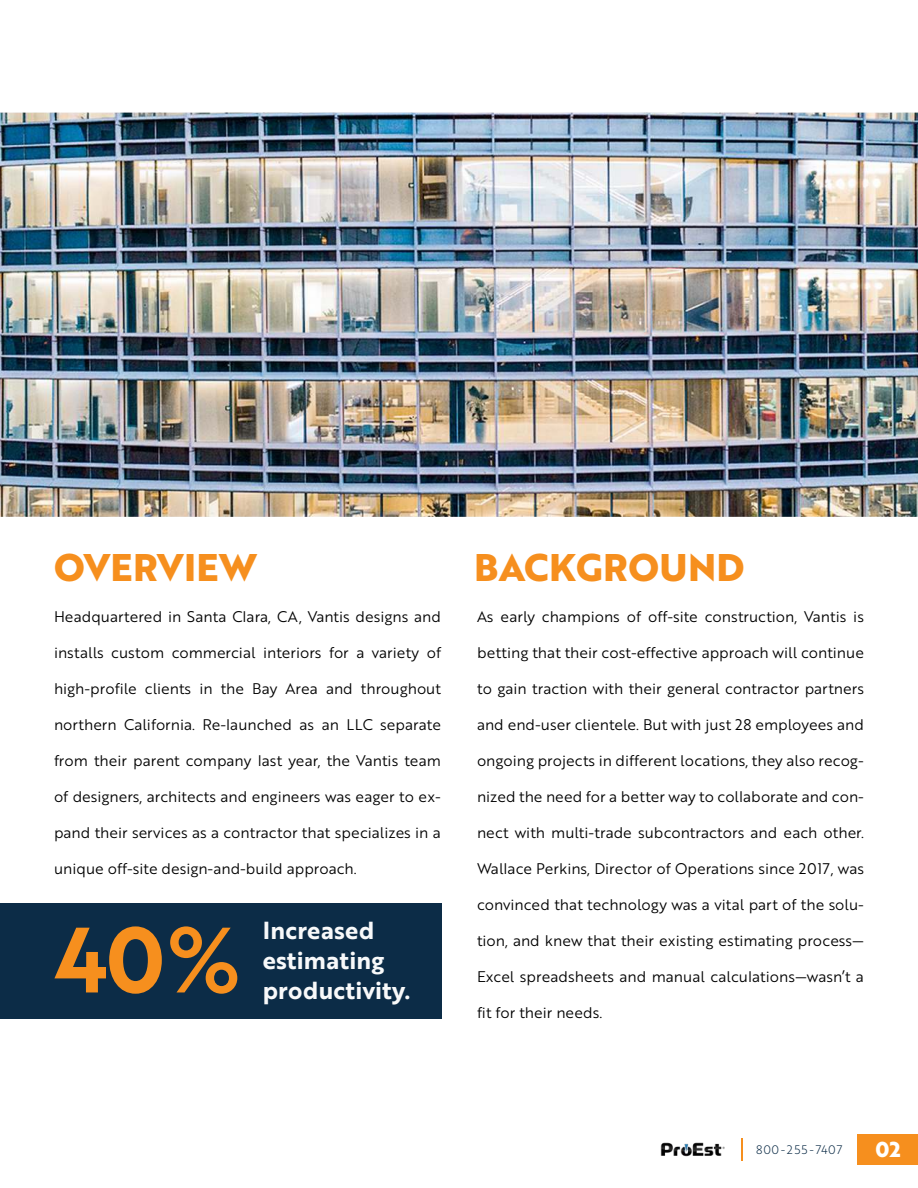
<style>
.page{position:relative;width:918px;height:1188px;background:#fff}
.page>*{position:absolute;margin:0;border:0;box-sizing:border-box;transform-origin:0 0}
.t1{font:90px "Brother 1816 Bold";color:#f68f1e}
.t2{font:700 37.5px "Brother 1816 Extra";letter-spacing:.01em;color:#f68f1e}
.t3{font:24px/30px "Brother 1816 Bold";letter-spacing:.01em;color:#f8f9fa}
.t4{font:700 21px "Brother 1816 Extra";color:#fff}
.t5{font:15px "Brother 1816 Book";color:#000}
.t6{font:12px "Brother 1816 Light";letter-spacing:.06em;color:#0c2c47}
</style>
<div class="page">
<img style="left:0;top:112px;width:918px;height:1053px">
<div style="left:858px;top:1134px;width:60px;height:31px;background:#f68f1e"></div>
<hr style="left:741px;top:1138px;width:2px;height:23px;background:#f68f1e">
<img style="left:644px;top:1134px;width:96px;height:31px">
<div style="left:0;top:903px;width:441px;height:116px;background:#0c2c47"></div>
<h2 class="t2" style="left:54px;top:547px;width:205px">OVERVIEW</h2>
<h2 class="t2" style="left:474px;top:547px;width:272px">BACKGROUND</h2>
<p class="t5" style="left:54px;top:609px;width:389px">Headquartered in Santa Clara, CA, Vantis designs and</p>
<p class="t5" style="left:54px;top:645px;width:389px">installs custom commercial interiors for a variety of</p>
<p class="t5" style="left:54px;top:681px;width:389px">high-profile clients in the Bay Area and throughout</p>
<p class="t5" style="left:54px;top:717px;width:389px">northern California. Re-launched as an LLC separate</p>
<p class="t5" style="left:54px;top:753px;width:388px">from their parent company last year, the Vantis team</p>
<p class="t5" style="left:54px;top:789px;width:388px">of designers, architects and engineers was eager to ex-</p>
<p class="t5" style="left:54px;top:825px;width:388px">pand their services as a contractor that specializes in a</p>
<p class="t5" style="left:54px;top:861px;width:304px">unique off-site design-and-build approach.</p>
<h1 class="t1" style="left:54px;top:921px;width:189px">40%</h1>
<h3 class="t3" style="left:263px;top:917px;width:123px">Increased estimating</h3>
<h3 class="t3" style="left:263px;top:977px;width:149px">productivity.</h3>
<p class="t5" style="left:477px;top:609px;width:388px">As early champions of off-site construction, Vantis is</p>
<p class="t5" style="left:477px;top:645px;width:389px">betting that their cost-effective approach will continue</p>
<p class="t5" style="left:477px;top:681px;width:388px">to gain traction with their general contractor partners</p>
<p class="t5" style="left:477px;top:717px;width:388px">and end-user clientele. But with just 28 employees and</p>
<p class="t5" style="left:477px;top:753px;width:388px">ongoing projects in different locations, they also recog-</p>
<p class="t5" style="left:477px;top:789px;width:388px">nized the need for a better way to collaborate and con-</p>
<p class="t5" style="left:477px;top:825px;width:388px">nect with multi-trade subcontractors and each other.</p>
<p class="t5" style="left:477px;top:861px;width:389px">Wallace Perkins, Director of Operations since 2017, was</p>
<p class="t5" style="left:477px;top:897px;width:388px">convinced that technology was a vital part of the solu-</p>
<p class="t5" style="left:477px;top:933px;width:389px">tion, and knew that their existing estimating process—</p>
<p class="t5" style="left:477px;top:969px;width:388px">Excel spreadsheets and manual calculations—wasn’t a</p>
<p class="t5" style="left:477px;top:1005px;width:127px">fit for their needs.</p>
<p class="t6" style="left:756px;top:1142px;width:88px">800-255-7407</p>
<h3 class="t4" style="left:876px;top:1137px;width:27px">02</h3>
</div>
